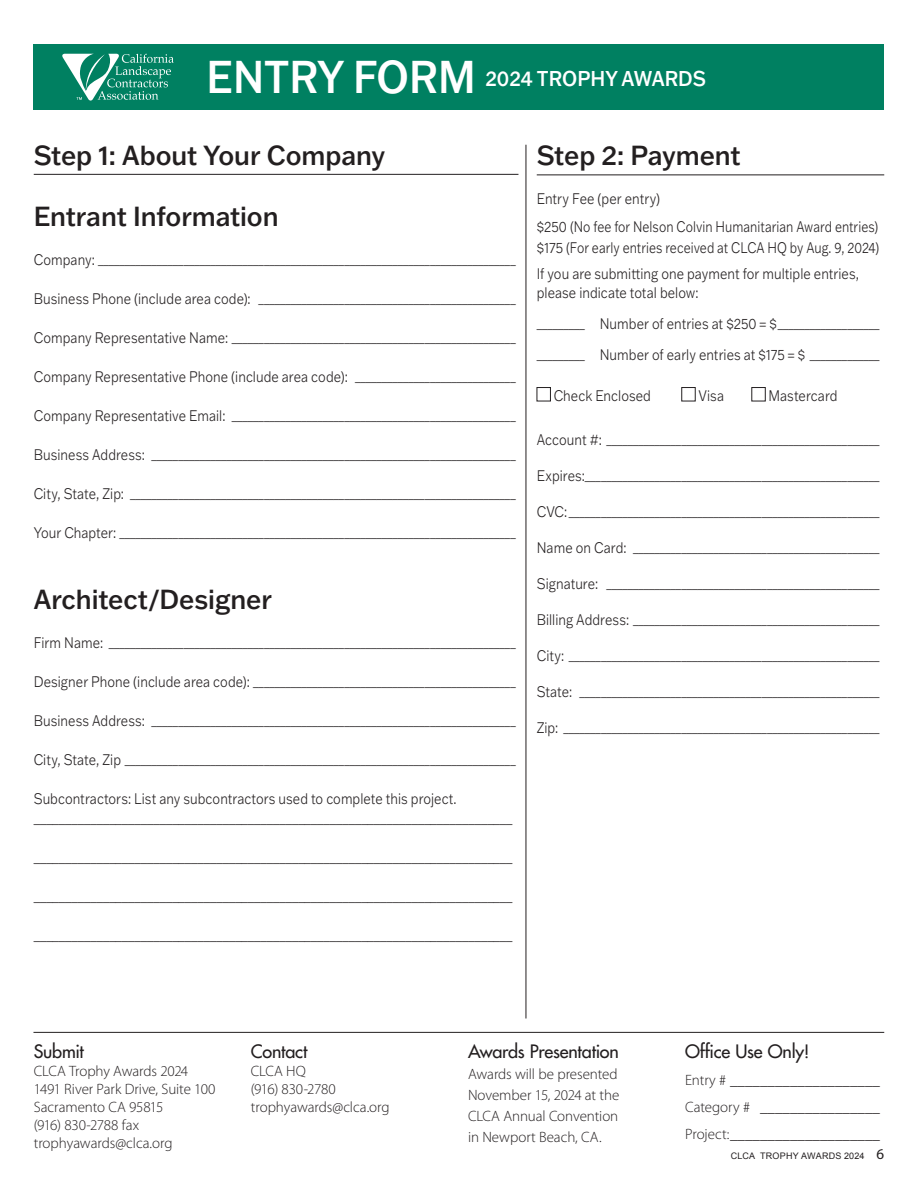
<style>
.page{position:relative;width:918px;height:1188px;background:#fff}
.page>*{position:absolute;margin:0;border:0;box-sizing:border-box;transform-origin:0 0}
.form_head{font:500 27px "Franklin Gothic ATF";letter-spacing:-.005em;color:#231f20;scale:.95 1}
.subHead_rule{font:500 27px "Franklin Gothic ATF";letter-spacing:-.005em;color:#231f20;scale:.95 1}
.form_body{font:500 27px "Franklin Gothic ATF";letter-spacing:-.01em;color:#231f20;scale:.95 1}
.t1{font:500 21px "Franklin Gothic ATF";color:#fff;scale:.9 1}
.footer_head{font:500 18px "Futura Std";letter-spacing:-.01em;color:#231f20}
.form_body-2{font:300 15px/19.5px "Franklin Gothic ATF";letter-spacing:.005em;color:#231f20;scale:.85 1}
.form_body-3{font:300 15px "Franklin Gothic ATF";letter-spacing:.005em;color:#231f20}
.body{font:300 15px/21px "Myriad Pro";letter-spacing:-.005em;color:#231f20}
.form_body_city{font:300 15px "Franklin Gothic ATF";color:#231f20;scale:.85 1}
.catName{font:300 15px/21px "Franklin Gothic ATF";letter-spacing:.005em;color:#231f20;scale:.85 1}
.form_head-2{font:300 15px "Franklin Gothic ATF";letter-spacing:.005em;color:#231f20;scale:.85 1}
.body-2{font:300 15px "Franklin Gothic ATF";letter-spacing:.005em;color:#231f20;scale:.85 1}
.body-3{font:300 15px "Myriad Pro";letter-spacing:-.025em;color:#231f20}
.t2{font:9px "Arial";letter-spacing:.02em;color:#231f20}
.s1{font-size:45px}
.s2{font-family:"Myriad Pro";font-size:15px}
</style>
<div class="page">
<hr style="left:34px;top:174px;width:484px;height:1px;background:#231f20">
<div style="left:33px;top:44px;width:851px;height:66px;background:#008061"></div>
<svg style="left:62px;top:54px;width:112px;height:47px"></svg>
<hr style="left:33px;top:1032px;width:851px;height:1px;background:#231f20">
<hr style="left:537px;top:175px;width:347px;height:1px;background:#231f20">
<div style="left:537px;top:387px;width:14px;height:14px;border:1px solid #231f20"></div>
<hr style="left:526px;top:145px;width:1px;height:873px;background:#231f20">
<p class="t1" style="left:207px;top:64px;width:556px"><span class="s1">ENTRY FORM</span> 2024 TROPHY AWARDS</p>
<p class="subHead_rule" style="left:34px;top:137px;width:371px">Step 1: About Your Company</p>
<p class="form_head" style="left:34px;top:198px;width:259px">Entrant Information</p>
<p class="form_body-2" style="left:34px;top:249px;width:568px">Company: ______________________________________________________________________________</p>
<p class="form_body-2" style="left:34px;top:288px;width:569px">Business Phone (include area code): ________________________________________________</p>
<p class="form_body-2" style="left:34px;top:327px;width:569px">Company Representative Name: _____________________________________________________</p>
<p class="form_body-2" style="left:34px;top:366px;width:569px">Company Representative Phone (include area code): ______________________________</p>
<p class="form_body-2" style="left:34px;top:405px;width:568px">Company Representative Email: _____________________________________________________</p>
<p class="form_body-2" style="left:34px;top:444px;width:568px">Business Address: ____________________________________________________________________</p>
<p class="form_body_city" style="left:34px;top:484px;width:569px">City, State, Zip: ________________________________________________________________________</p>
<p class="form_body-2" style="left:34px;top:522px;width:569px">Your Chapter: __________________________________________________________________________</p>
<p class="form_head" style="left:34px;top:581px;width:252px">Architect/Designer</p>
<p class="form_body-2" style="left:34px;top:633px;width:568px">Firm Name: ____________________________________________________________________________</p>
<p class="form_body-2" style="left:34px;top:672px;width:569px">Designer Phone (include area code): _________________________________________________</p>
<p class="form_body-2" style="left:34px;top:711px;width:568px">Business Address: ____________________________________________________________________</p>
<p class="form_body_city" style="left:34px;top:750px;width:569px">City, State, Zip _________________________________________________________________________</p>
<p class="form_head-2" style="left:34px;top:789px;width:499px">Subcontractors: List any subcontractors used to complete this project.</p>
<p class="form_body-3" style="left:34px;top:808px;width:480px">____________________________________________________________________________</p>
<p class="form_body-3" style="left:34px;top:847px;width:480px">____________________________________________________________________________</p>
<p class="form_body-3" style="left:34px;top:886px;width:480px">____________________________________________________________________________</p>
<p class="form_body-3" style="left:34px;top:925px;width:480px">____________________________________________________________________________</p>
<p class="form_body" style="left:537px;top:137px;width:216px">Step 2: Payment</p>
<p class="catName" style="left:537px;top:188px;width:147px">Entry Fee (per entry)</p>
<p class="catName" style="left:537px;top:216px;width:404px">$250 (No fee for Nelson Colvin Humanitarian Award entries) $175 (For early entries received at CLCA HQ by Aug. 9, 2024)</p>
<p class="form_body-2" style="left:537px;top:264px;width:381px">If you are submitting one payment for multiple entries, please indicate total below:</p>
<p class="form_body-2" style="left:537px;top:314px;width:405px">_________ Number of entries at $250 = $___________________</p>
<p class="form_body-2" style="left:537px;top:345px;width:405px">_________ Number of early entries at $175 = $ _____________</p>
<p class="body-2" style="left:554px;top:386px;width:116px">Check Enclosed</p>
<p class="body-2" style="left:698px;top:386px;width:32px">Visa</p>
<p class="body-2" style="left:769px;top:386px;width:83px">Mastercard</p>
<p class="form_body-2" style="left:537px;top:429px;width:405px">Account #: ___________________________________________________</p>
<p class="form_body-2" style="left:537px;top:465px;width:58px">Expires:</p>
<p class="form_body-2" style="left:537px;top:501px;width:37px">CVC:</p>
<p class="form_body-2" style="left:537px;top:537px;width:405px">Name on Card: ______________________________________________</p>
<p class="form_body-2" style="left:537px;top:573px;width:405px">Signature: ___________________________________________________</p>
<p class="form_body-2" style="left:537px;top:609px;width:405px">Billing Address: ______________________________________________</p>
<p class="form_body-2" style="left:537px;top:645px;width:405px">City: __________________________________________________________</p>
<p class="form_body-2" style="left:537px;top:681px;width:405px">State: ________________________________________________________</p>
<p class="form_body-2" style="left:537px;top:717px;width:405px">Zip: ___________________________________________________________</p>
<p class="footer_head" style="left:34px;top:1040px;width:52px">Submit</p>
<p class="body" style="left:34px;top:1062px;width:183px;line-height:18px">CLCA Trophy Awards 2024<br>1491 River Park Drive, Suite 100</p>
<p class="body" style="left:34px;top:1096px;width:131px">Sacramento CA 95815</p>
<p class="body" style="left:34px;top:1114px;width:107px">(916) 830-2788 fax</p>
<p class="body" style="left:34px;top:1132px;width:140px">trophyawards@clca.org</p>
<p class="footer_head" style="left:251px;top:1040px;width:58px">Contact</p>
<p class="body" style="left:251px;top:1060px;width:56px">CLCA HQ</p>
<p class="body-3" style="left:251px;top:1080px;width:86px">(916) 830-2780</p>
<p class="body" style="left:251px;top:1096px;width:140px">trophyawards@clca.org</p>
<p class="footer_head" style="left:468px;top:1040px;width:152px">Awards Presentation</p>
<p class="body" style="left:468px;top:1063px;width:153px;text-align:justify">Awards will be presented November 15, 2024 at the CLCA Annual Convention in Newport Beach, CA.</p>
<p class="footer_head" style="left:685px;top:1040px;width:126px">Office Use Only!</p>
<p class="body" style="left:685px;top:1069px;width:196px">Entry # ____________________</p>
<p class="body" style="left:685px;top:1096px;width:197px">Category # ________________</p>
<p class="body" style="left:685px;top:1123px;width:197px">Project:____________________</p>
<p class="t2" style="left:731px;top:1150px;width:155px">CLCA TROPHY AWARDS 2024 <span class="s2">6</span></p>
</div>
